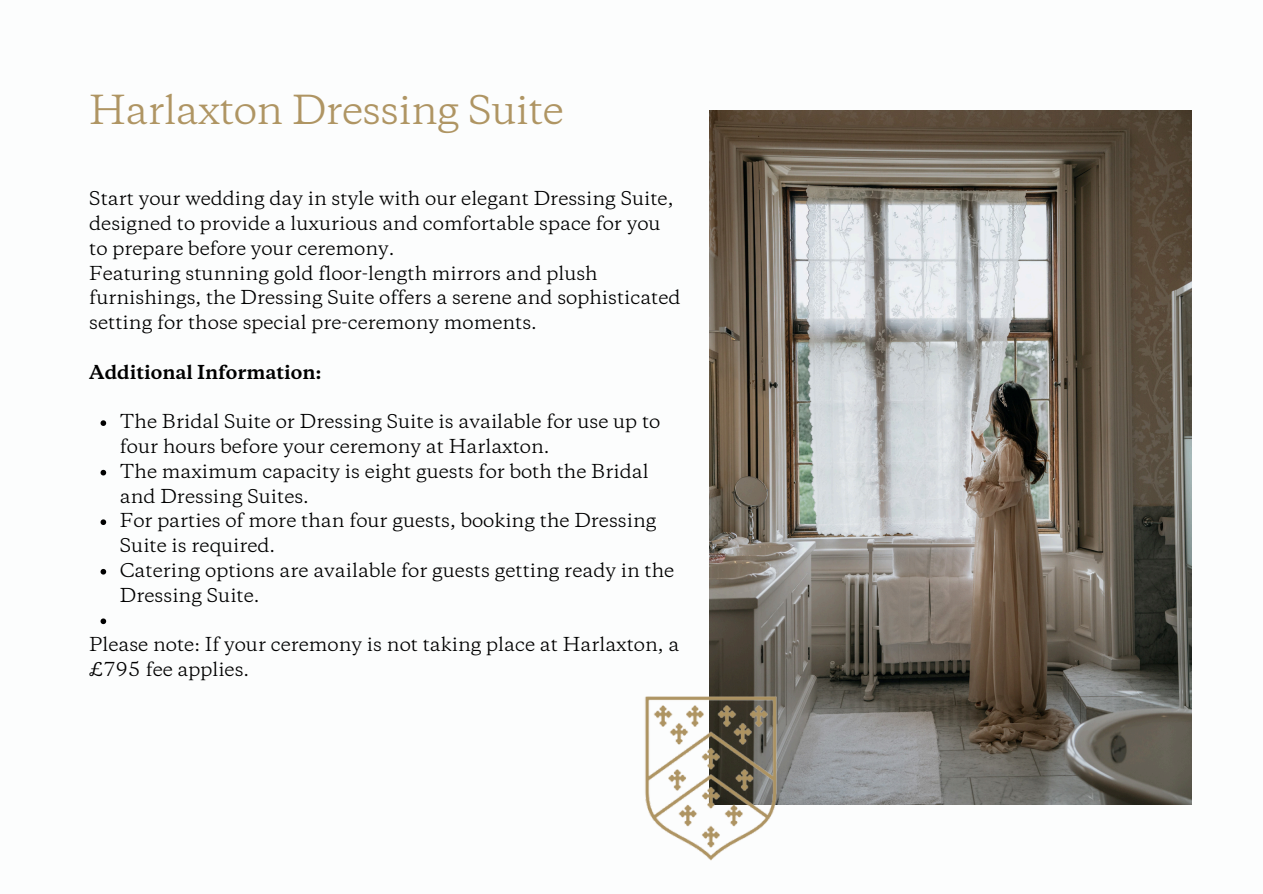
<style>
.page{position:relative;width:1263px;height:894px;background:#fff}
.page>*{position:absolute;margin:0;border:0;box-sizing:border-box;transform-origin:0 0}
.t1{font:37.5px "Copernicus";letter-spacing:-.015em;color:#af9563}
.t2{font:18px/24.8px "Copernicus";color:#000}
.t3{font:700 18px "Copernicus";color:#000}
</style>
<div class="page">
<svg style="left:101px;top:420px;width:5px;height:6px"></svg>
<svg style="left:101px;top:469px;width:5px;height:6px"></svg>
<svg style="left:101px;top:519px;width:5px;height:6px"></svg>
<svg style="left:101px;top:568px;width:5px;height:6px"></svg>
<svg style="left:101px;top:618px;width:5px;height:6px"></svg>
<img style="left:709px;top:111px;width:482px;height:693px">
<img style="left:644px;top:680px;width:144px;height:181px">
<h1 class="t1" style="left:89px;top:85px;width:476px">Harlaxton Dressing Suite</h1>
<p class="t2" style="left:89px;top:187px;width:586px">Start your wedding day in style with our elegant Dressing Suite, designed to provide a luxurious and comfortable space for you to prepare before your ceremony.</p>
<p class="t2" style="left:89px;top:262px;width:593px">Featuring stunning gold floor-length mirrors and plush furnishings, the Dressing Suite offers a serene and sophisticated setting for those special pre-ceremony moments.</p>
<h2 class="t3" style="left:89px;top:359px;width:234px">Additional Information:</h2>
<p class="t2" style="left:120px;top:410px;width:542px">The Bridal Suite or Dressing Suite is available for use up to four hours before your ceremony at Harlaxton.</p>
<p class="t2" style="left:120px;top:460px;width:530px">The maximum capacity is eight guests for both the Bridal and Dressing Suites.</p>
<p class="t2" style="left:120px;top:509px;width:538px">For parties of more than four guests, booking the Dressing<br>Suite is required.</p>
<p class="t2" style="left:120px;top:559px;width:556px">Catering options are available for guests getting ready in the<br>Dressing Suite.</p>
<p class="t2" style="left:89px;top:633px;width:591px">Please note: If your ceremony is not taking place at Harlaxton, a £795 fee applies.</p>
</div>
